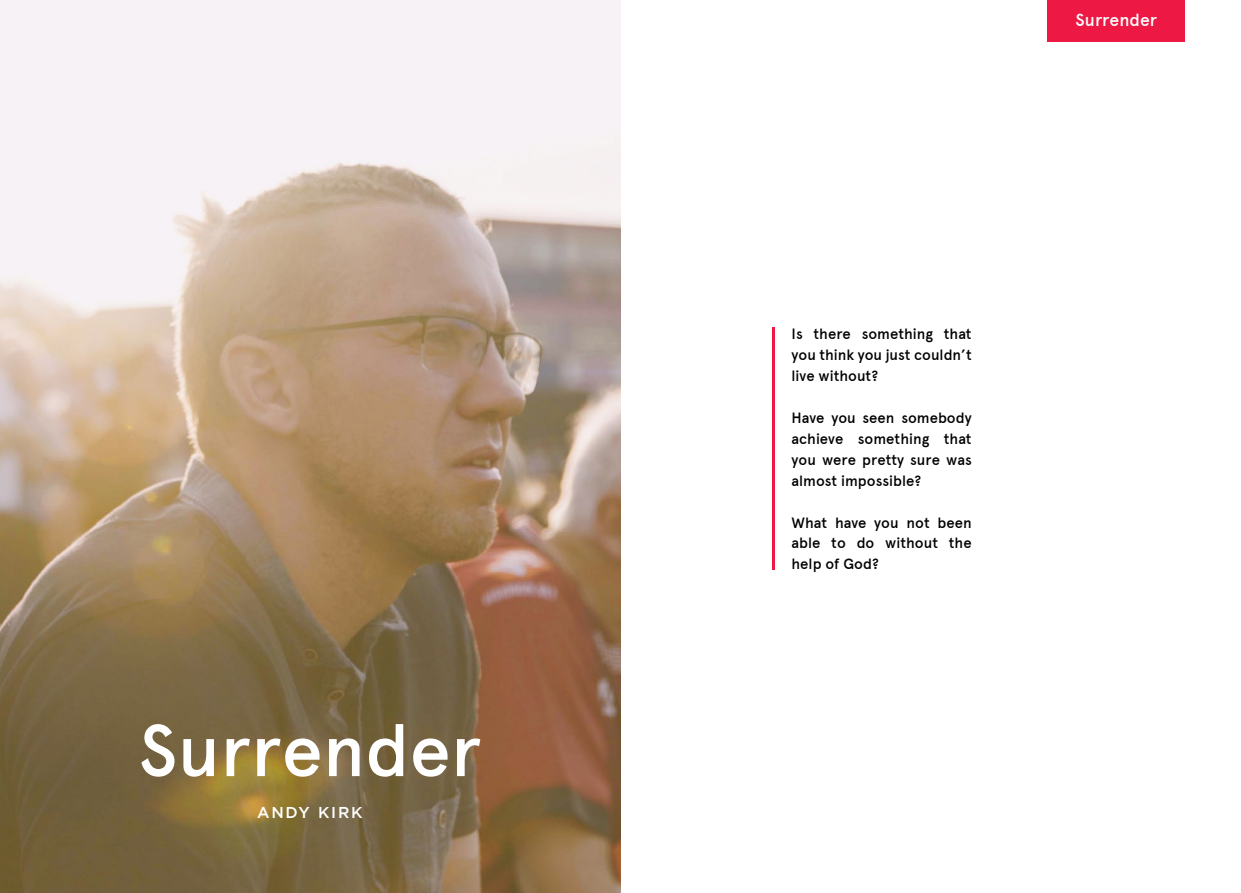
<style>
.page{position:relative;width:1241px;height:893px;background:#fff}
.page>*{position:absolute;margin:0;border:0;box-sizing:border-box;transform-origin:0 0}
.t1{font:500 73.5px "Apercu";color:#fff}
.t2{font:500 17.5px "Apercu";color:#fff}
.t3{font:500 15.75px "Gotham";letter-spacing:.11em;color:#fff}
.t4{font:500 14.88px/21px "Apercu";color:#000;text-align:justify}
</style>
<div class="page">
<img style="left:0;top:0;width:620px;height:893px">
<hr style="left:771px;top:327px;width:3px;height:243px;background:#ed1844">
<div style="left:1047px;top:0;width:138px;height:42px;background:#ed1844"></div>
<h1 class="t1" style="left:139px;top:706px;width:344px">Surrender</h1>
<p class="t3" style="left:257px;top:803px;width:107px">ANDY KIRK</p>
<p class="t2" style="left:1075px;top:10px;width:83px">Surrender</p>
<p class="t4" style="left:791px;top:324px;width:182px">Is there something that you think you just couldn’t live without?</p>
<p class="t4" style="left:791px;top:407px;width:182px">Have you seen somebody achieve something that you were pretty sure was almost impossible?</p>
<p class="t4" style="left:791px;top:512px;width:182px">What have you not been able to do without the help of God?</p>
</div>
